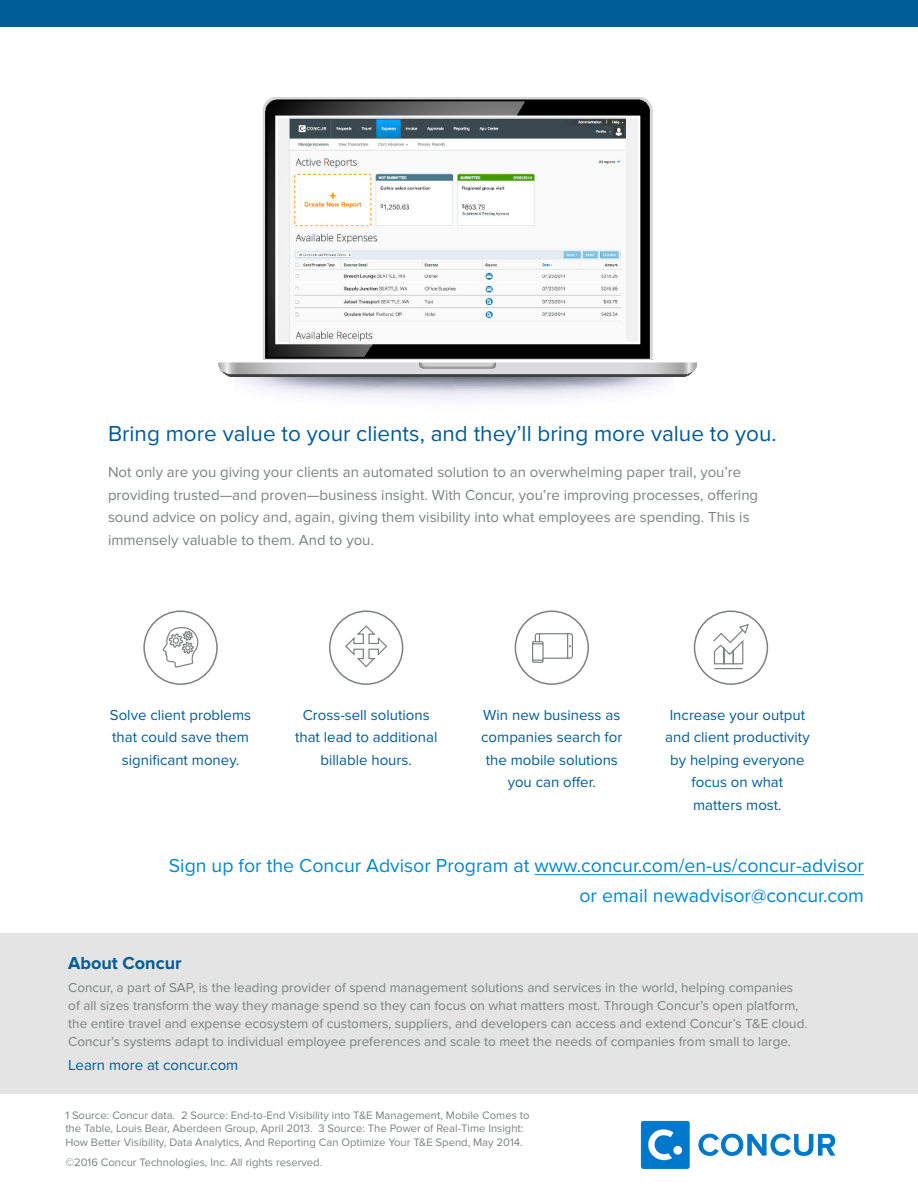
<style>
.page{position:relative;width:918px;height:1188px;background:#fff}
.page>*{position:absolute;margin:0;border:0;box-sizing:border-box;transform-origin:0 0}
.t1{font:22.5px "Proxima Nova";color:#005c97}
.t2{font:19.5px/30px "Proxima Nova";color:#0088ce;text-align:right}
.t3{font:700 18px "Proxima Nova";color:#005c97}
.t4{font:15px/22.5px "Proxima Nova";color:#7c8180}
.t5{font:15px/22.5px "Proxima Nova";color:#005c97;text-align:center}
.t6{font:13.5px/18px "Proxima Nova";color:#7c8180}
.t7{font:11.25px/13.5px "Proxima Nova";color:#7c8180}
</style>
<div class="page">
<div style="left:0;top:933px;width:918px;height:161px;background:#e4e4e4"></div>
<img style="left:234px;top:376px;width:440px;height:24px">
<div style="left:0;top:0;width:918px;height:26px;background:#005c97"></div>
<hr style="left:535px;top:874px;width:329px;height:1px;background:#0088ce">
<div style="left:694px;top:611px;width:74px;height:74px;border:2px solid #7c8180;border-radius:50%"></div>
<svg style="left:713px;top:623px;width:36px;height:47px"></svg>
<div style="left:515px;top:611px;width:74px;height:74px;border:2px solid #7c8180;border-radius:50%"></div>
<svg style="left:532px;top:633px;width:41px;height:30px"></svg>
<svg style="left:162px;top:627px;width:37px;height:56px"></svg>
<div style="left:143px;top:611px;width:75px;height:74px;border:2px solid #7c8180;border-radius:50%"></div>
<svg style="left:345px;top:625px;width:42px;height:43px"></svg>
<div style="left:329px;top:611px;width:74px;height:74px;border:2px solid #7c8180;border-radius:50%"></div>
<img style="left:218px;top:97px;width:479px;height:279px">
<img style="left:290px;top:117px;width:336px;height:226px">
<img style="left:640px;top:1120px;width:196px;height:50px">
<h1 class="t1" style="left:108px;top:421px;width:670px">Bring more value to your clients, and they’ll bring more value to you.</h1>
<p class="t4" style="left:108px;top:462px;width:652px">Not only are you giving your clients an automated solution to an overwhelming paper trail, you’re providing trusted—and proven—business insight. With Concur, you’re improving processes, offering sound advice on policy and, again, giving them visibility into what employees are spending. This is immensely valuable to them. And to you.</p>
<p class="t5" style="left:110px;top:704px;width:143px">Solve client problems that could save them significant money.</p>
<p class="t5" style="left:295px;top:704px;width:144px">Cross-sell solutions that lead to additional billable hours.</p>
<p class="t5" style="left:481px;top:704px;width:143px">Win new business as companies search for the mobile solutions you can offer.</p>
<p class="t5" style="left:665px;top:704px;width:146px">Increase your output and client productivity by helping everyone focus on what matters most.</p>
<h2 class="t2" style="left:169px;top:851px;width:697px">Sign up for the Concur Advisor Program at www.concur.com/en-us/concur-advisor or email newadvisor@concur.com</h2>
<h3 class="t3" style="left:68px;top:953px;width:115px">About Concur</h3>
<p class="t6" style="left:68px;top:979px;width:741px">Concur, a part of SAP, is the leading provider of spend management solutions and services in the world, helping companies of all sizes transform the way they manage spend so they can focus on what matters most. Through Concur’s open platform, the entire travel and expense ecosystem of customers, suppliers, and developers can access and extend Concur’s T&amp;E cloud.<br>Concur’s systems adapt to individual employee preferences and scale to meet the needs of companies from small to large.</p>
<p class="t5" style="left:68px;top:1054px;width:172px">Learn more at concur.com</p>
<p class="t7" style="left:65px;top:1109px;width:466px">1 Source: Concur data. 2 Source: End-to-End Visibility into T&amp;E Management, Mobile Comes to the Table, Louis Bear, Aberdeen Group, April 2013. 3 Source: The Power of Real-Time Insight:<br>How Better Visibility, Data Analytics, And Reporting Can Optimize Your T&amp;E Spend, May 2014.</p>
<p class="t7" style="left:65px;top:1156px;width:259px">©2016 Concur Technologies, Inc. All rights reserved.</p>
</div>
